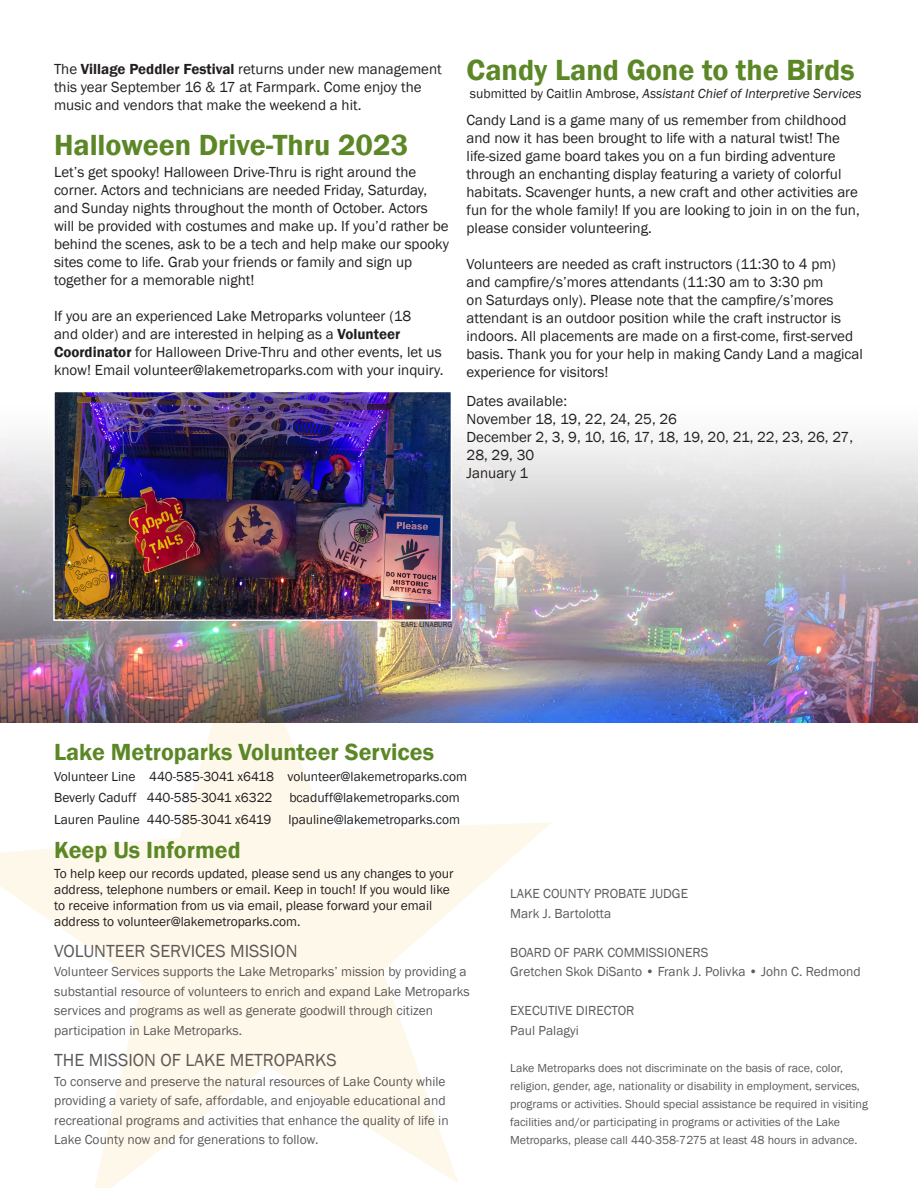
<style>
.page{position:relative;width:918px;height:1188px;background:#fff}
.page>*{position:absolute;margin:0;border:0;box-sizing:border-box;transform-origin:0 0}
.t1{font:600 30px "Franklin Gothic";color:#5c8727}
.t2{font:600 24px "Franklin Gothic";color:#5c8727}
.t3{font:18px "Franklin Gothic";color:#231f20}
.t4{font:15px/18px "Franklin Gothic";color:#231f20}
.t5{font:13.5px/19.5px "Franklin Gothic";color:#231f20}
.t6{font:italic 13.5px "Franklin Gothic";color:#231f20}
.t7{font:12px/18px "Franklin Gothic";color:#231f20}
.t8{font:7.5px "Franklin Gothic";color:#231f20}
.s1{font-weight:600}
.s2{font-style:normal}
</style>
<div class="page">
<img style="left:0;top:438px;width:918px;height:285px">
<img style="left:0;top:620px;width:552px;height:568px">
<img style="left:56px;top:394px;width:393px;height:224px">
<div style="left:53px;top:391px;width:399px;height:230px;border:2px solid #fff"></div>
<p class="t4" style="left:54px;top:60px;width:389px">The <span class="s1">Village Peddler Festival</span> returns under new management this year September 16 &amp; 17 at Farmpark. Come enjoy the music and vendors that make the weekend a hit.</p>
<p class="t1" style="left:54px;top:126px;width:356px">Halloween Drive-Thru 2023</p>
<p class="t4" style="left:54px;top:163px;width:397px">Let’s get spooky! Halloween Drive-Thru is right around the corner. Actors and technicians are needed Friday, Saturday, and Sunday nights throughout the month of October. Actors will be provided with costumes and make up. If you’d rather be behind the scenes, ask to be a tech and help make our spooky sites come to life. Grab your friends or family and sign up together for a memorable night!</p>
<p class="t4" style="left:54px;top:307px;width:391px">If you are an experienced Lake Metroparks volunteer (18<br>and older) and are interested in helping as a <span class="s1">Volunteer Coordinator</span> for Halloween Drive-Thru and other events, let us know! Email volunteer@lakemetroparks.com with your inquiry.</p>
<p class="t1" style="left:467px;top:52px;width:390px">Candy Land Gone to the Birds</p>
<p class="t6" style="left:470px;top:85px;width:393px"><span class="s2">submitted by Caitlin Ambrose,</span> Assistant Chief of Interpretive Services</p>
<p class="t4" style="left:467px;top:112px;width:395px">Candy Land is a game many of us remember from childhood and now it has been brought to life with a natural twist! The life-sized game board takes you on a fun birding adventure through an enchanting display featuring a variety of colorful habitats. Scavenger hunts, a new craft and other activities are fun for the whole family! If you are looking to join in on the fun, please consider volunteering.</p>
<p class="t4" style="left:467px;top:256px;width:398px">Volunteers are needed as craft instructors (11:30 to 4 pm) and campfire/s’mores attendants (11:30 am to 3:30 pm<br>on Saturdays only). Please note that the campfire/s’mores attendant is an outdoor position while the craft instructor is indoors. All placements are made on a first-come, first-served basis. Thank you for your help in making Candy Land a magical experience for visitors!</p>
<p class="t4" style="left:467px;top:392px;width:102px">Dates available:</p>
<p class="t4" style="left:467px;top:410px;width:212px">November 18, 19, 22, 24, 25, 26</p>
<p class="t4" style="left:467px;top:428px;width:388px">December 2, 3, 9, 10, 16, 17, 18, 19, 20, 21, 22, 23, 26, 27,<br>28, 29, 30</p>
<p class="t4" style="left:467px;top:464px;width:63px">January 1</p>
<p class="t8" style="left:401px;top:620px;width:53px">EARL LINABURG</p>
<p class="t2" style="left:54px;top:738px;width:381px">Lake Metroparks Volunteer Services</p>
<p class="t5" style="left:54px;top:767px;width:414px">Volunteer Line 440-585-3041 x6418 volunteer@lakemetroparks.com</p>
<p class="t5" style="left:54px;top:788px;width:220px">Beverly Caduff 440-585-3041 x6322</p>
<p class="t5" style="left:289px;top:788px;width:172px">bcaduff@lakemetroparks.com</p>
<p class="t5" style="left:54px;top:810px;width:408px">Lauren Pauline 440-585-3041 x6419 lpauline@lakemetroparks.com</p>
<p class="t2" style="left:54px;top:835px;width:188px">Keep Us Informed</p>
<p class="t5" style="left:54px;top:865px;width:401px;line-height:16.2px">To help keep our records updated, please send us any changes to your address, telephone numbers or email. Keep in touch! If you would like to receive information from us via email, please forward your email address to volunteer@lakemetroparks.com.</p>
<p class="t3" style="left:54px;top:940px;width:245px">VOLUNTEER SERVICES MISSION</p>
<p class="t5" style="left:54px;top:962px;width:417px">Volunteer Services supports the Lake Metroparks’ mission by providing a substantial resource of volunteers to enrich and expand Lake Metroparks services and programs as well as generate goodwill through citizen participation in Lake Metroparks.</p>
<p class="t3" style="left:54px;top:1049px;width:284px">THE MISSION OF LAKE METROPARKS</p>
<p class="t5" style="left:54px;top:1072px;width:396px">To conserve and preserve the natural resources of Lake County while providing a variety of safe, affordable, and enjoyable educational and recreational programs and activities that enhance the quality of life in Lake County now and for generations to follow.</p>
<p class="t5" style="left:510px;top:884px;width:179px">LAKE COUNTY PROBATE JUDGE<br>Mark J. Bartolotta</p>
<p class="t5" style="left:510px;top:943px;width:352px">BOARD OF PARK COMMISSIONERS<br>Gretchen Skok DiSanto • Frank J. Polivka • John C. Redmond</p>
<p class="t5" style="left:510px;top:1001px;width:126px">EXECUTIVE DIRECTOR<br>Paul Palagyi</p>
<p class="t7" style="left:510px;top:1059px;width:359px">Lake Metroparks does not discriminate on the basis of race, color, religion, gender, age, nationality or disability in employment, services, programs or activities. Should special assistance be required in visiting facilities and/or participating in programs or activities of the Lake Metroparks, please call 440-358-7275 at least 48 hours in advance.</p>
</div>
